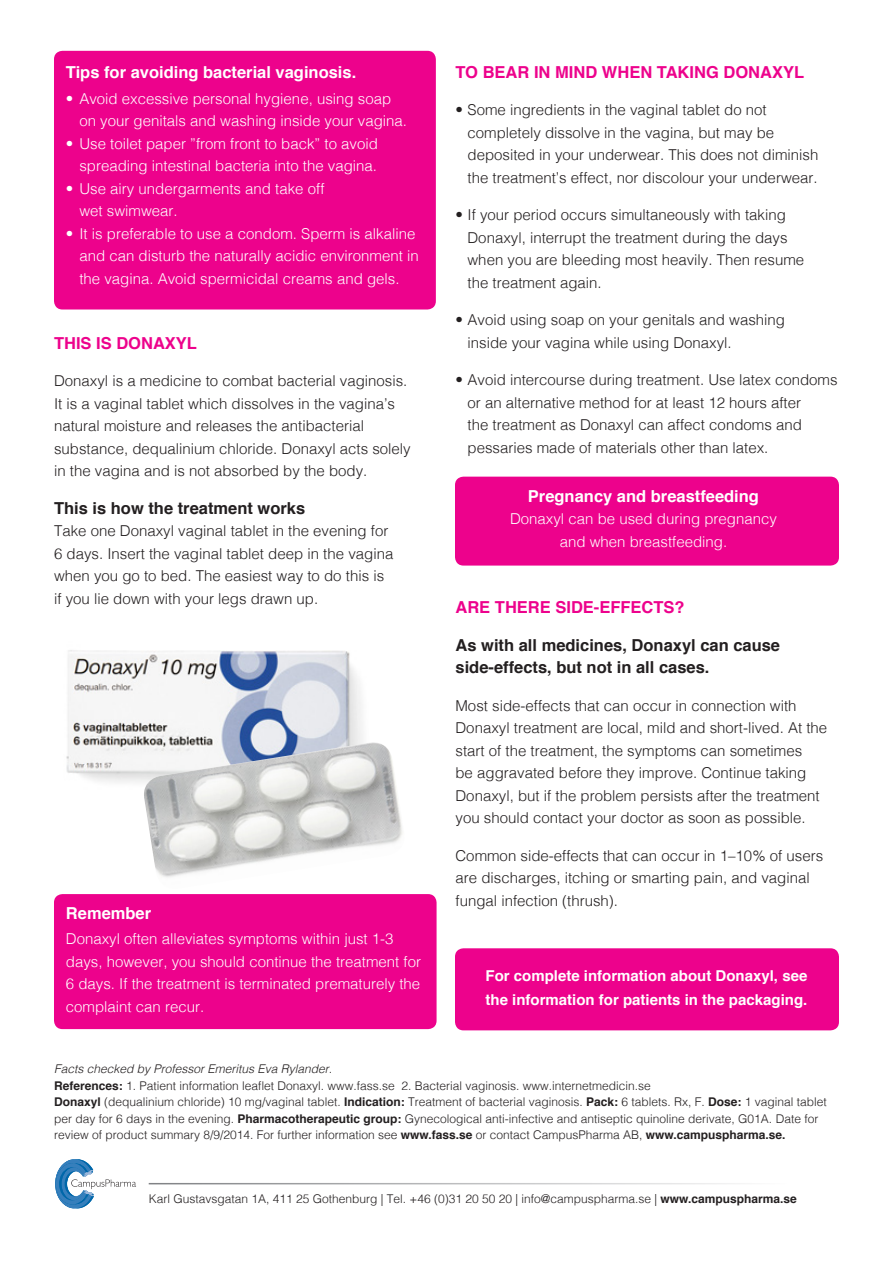
<style>
.page{position:relative;width:893px;height:1263px;background:#fff}
.page>*{position:absolute;margin:0;border:0;box-sizing:border-box;transform-origin:0 0}
.t1{font:700 16.5px/22.5px "Helvetica";color:#231f20}
.t2{font:700 16.5px "Helvetica";color:#fff}
.t3{font:700 16.5px "Helvetica";color:#ed028c}
.t4{font:300 15px/22.5px "Helvetica";color:#231f20}
.t5{font:300 15px/22.5px "Helvetica";color:#fff}
.t6{font:700 15px/24px "Helvetica";color:#fff}
.t7{font:300 12px/16.5px "Helvetica";color:#231f20}
.s1{font-style:italic}
.s2{font-weight:700}
</style>
<div class="page">
<div style="left:54px;top:51px;width:382px;height:258px;background:#ed028c;border-radius:9px"></div>
<img style="left:66px;top:650px;width:297px;height:132px">
<img style="left:141px;top:742px;width:262px;height:135px">
<div style="left:54px;top:894px;width:383px;height:135px;background:#ed028c;border-radius:9px"></div>
<div style="left:455px;top:477px;width:384px;height:89px;background:#ed028c;border-radius:9px"></div>
<div style="left:455px;top:948px;width:384px;height:82px;background:#ed028c;border-radius:9px"></div>
<svg style="left:55px;top:1159px;width:81px;height:49px"></svg>
<hr style="left:149px;top:1183px;width:638px;height:1px;background:#808285">
<p class="t2" style="left:66px;top:59px;width:292px">Tips for avoiding bacterial vaginosis.</p>
<p class="t5" style="left:79px;top:86px;width:329px;text-indent:-14px">• Avoid excessive personal hygiene, using soap on your genitals and washing inside your vagina.</p>
<p class="t5" style="left:66px;top:131px;width:313px;text-align:right">• Use toilet paper ”from front to back” to avoid spreading intestinal bacteria into the vagina.</p>
<p class="t5" style="left:79px;top:176px;width:247px;text-indent:-14px">• Use airy undergarments and take off wet swimwear.</p>
<p class="t5" style="left:79px;top:221px;width:341px;text-indent:-14px">• It is preferable to use a condom. Sperm is alkaline and can disturb the naturally acidic environment in the vagina. Avoid spermicidal creams and gels.</p>
<p class="t3" style="left:54px;top:330px;width:145px">THIS IS DONAXYL</p>
<p class="t4" style="left:54px;top:369px;width:358px">Donaxyl is a medicine to combat bacterial vaginosis.<br>It is a vaginal tablet which dissolves in the vagina’s natural moisture and releases the antibacterial substance, dequalinium chloride. Donaxyl acts solely in the vagina and is not absorbed by the body.</p>
<p class="t1" style="left:54px;top:497px;width:253px">This is how the treatment works</p>
<p class="t4" style="left:54px;top:519px;width:341px">Take one Donaxyl vaginal tablet in the evening for 6 days. Insert the vaginal tablet deep in the vagina when you go to bed. The easiest way to do this is if you lie down with your legs drawn up.</p>
<p class="t2" style="left:66px;top:899px;width:87px">Remember</p>
<p class="t5" style="left:66px;top:926px;width:357px">Donaxyl often alleviates symptoms within just 1-3 days, however, you should continue the treatment for 6 days. If the treatment is terminated prematurely the complaint can recur.</p>
<p class="t3" style="left:455px;top:58px;width:350px">TO BEAR IN MIND WHEN TAKING DONAXYL</p>
<p class="t4" style="left:467px;top:97px;width:352px;text-indent:-12px">• Some ingredients in the vaginal tablet do not completely dissolve in the vagina, but may be deposited in your underwear. This does not diminish the treatment’s effect, nor discolour your underwear.</p>
<p class="t4" style="left:467px;top:202px;width:338px;text-indent:-12px">• If your period occurs simultaneously with taking Donaxyl, interrupt the treatment during the days when you are bleeding most heavily. Then resume the treatment again.</p>
<p class="t4" style="left:467px;top:307px;width:319px;text-indent:-12px">• Avoid using soap on your genitals and washing inside your vagina while using Donaxyl.</p>
<p class="t4" style="left:467px;top:367px;width:372px;text-indent:-12px">• Avoid intercourse during treatment. Use latex condoms or an alternative method for at least 12 hours after<br>the treatment as Donaxyl can affect condoms and pessaries made of materials other than latex.</p>
<p class="t2" style="left:528px;top:483px;width:233px">Pregnancy and breastfeeding</p>
<p class="t5" style="left:510px;top:507px;width:268px;text-align:center">Donaxyl can be used during pregnancy and when breastfeeding.</p>
<p class="t3" style="left:455px;top:594px;width:231px">ARE THERE SIDE-EFFECTS?</p>
<p class="t1" style="left:455px;top:634px;width:326px">As with all medicines, Donaxyl can cause side-effects, but not in all cases.</p>
<p class="t4" style="left:455px;top:693px;width:373px">Most side-effects that can occur in connection with Donaxyl treatment are local, mild and short-lived. At the start of the treatment, the symptoms can sometimes<br>be aggravated before they improve. Continue taking Donaxyl, but if the problem persists after the treatment you should contact your doctor as soon as possible.</p>
<p class="t4" style="left:455px;top:843px;width:369px">Common side-effects that can occur in 1–10% of users are discharges, itching or smarting pain, and vaginal fungal infection (thrush).</p>
<p class="t6" style="left:486px;top:964px;width:323px">For complete information about Donaxyl, see the information for patients in the packaging.</p>
<p class="t7" style="left:54px;top:1060px;width:774px"><span class="s1">Facts checked by Professor Emeritus Eva Rylander.<br></span><span class="s2">References:</span> 1. Patient information leaflet Donaxyl. www.fass.se 2. Bacterial vaginosis. www.internetmedicin.se<br><span class="s2">Donaxyl</span> (dequalinium chloride) 10 mg/vaginal tablet. <span class="s2">Indication:</span> Treatment of bacterial vaginosis. <span class="s2">Pack:</span> 6 tablets. Rx, F. <span class="s2">Dose:</span> 1 vaginal tablet per day for 6 days in the evening. <span class="s2">Pharmacotherapeutic group:</span> Gynecological anti-infective and antiseptic quinoline derivate, G01A. Date for review of product summary 8/9/2014. For further information see <span class="s2">www.fass.se</span> or contact CampusPharma AB, <span class="s2">www.campuspharma.se.</span></p>
<p class="t7" style="left:149px;top:1190px;width:650px">Karl Gustavsgatan 1A, 411 25 Gothenburg | Tel. +46 (0)31 20 50 20 | info@campuspharma.se | <span class="s2">www.campuspharma.se</span></p>
</div>
